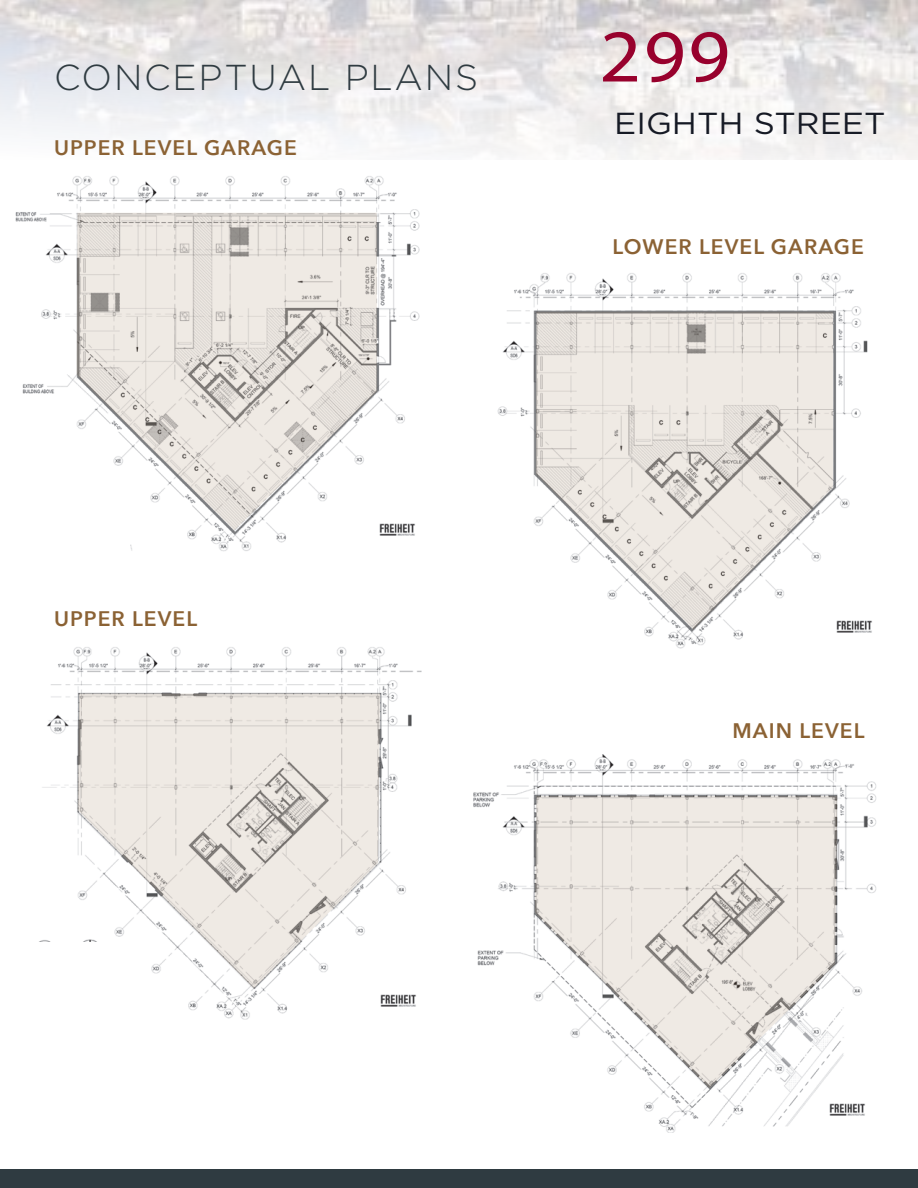
<style>
.page{position:relative;width:918px;height:1188px;background:#fff}
.page>*{position:absolute;margin:0;border:0;box-sizing:border-box;transform-origin:0 0}
.t1{font:75px "Myriad Pro";color:#98012d;scale:1.09 1}
.t2{font:300 36px "Gotham";letter-spacing:.05em;color:#2f3b41}
.t3{font:30.3px "Gotham";color:#161a25;scale:1.09 1}
.t4{font:600 21px "Avenir Next";letter-spacing:.05em;color:#8b6234}
</style>
<div class="page">
<img style="left:15px;top:176px;width:405px;height:376px">
<div style="left:0;top:464px;width:108px;height:68px;background:#fff"></div>
<img style="left:497px;top:273px;width:375px;height:376px">
<div style="left:449px;top:562px;width:123px;height:68px;background:#fff"></div>
<img style="left:473px;top:755px;width:404px;height:378px">
<div style="left:449px;top:1048px;width:123px;height:68px;background:#fff"></div>
<img style="left:39px;top:647px;width:383px;height:373px">
<div style="left:0;top:942px;width:122px;height:68px;background:#fff"></div>
<div style="left:0;top:1169px;width:918px;height:18px;background:#2f3b41"></div>
<svg style="left:76px;top:213px;width:301px;height:317px;fill:#efeae4"></svg>
<svg style="left:535px;top:312px;width:298px;height:317px;fill:#efeae4"></svg>
<svg style="left:78px;top:694px;width:302px;height:294px;fill:#efeae4"></svg>
<svg style="left:535px;top:796px;width:302px;height:292px;fill:#efeae4"></svg>
<p class="t2" style="left:54px;top:55px;width:426px">CONCEPTUAL PLANS</p>
<p class="t4" style="left:54px;top:129px;width:245px">UPPER LEVEL GARAGE</p>
<p class="t1" style="left:599px;top:10px;width:121px">299</p>
<p class="t3" style="left:614px;top:107px;width:250px">EIGHTH STREET</p>
<p class="t4" style="left:613px;top:228px;width:253px">LOWER LEVEL GARAGE</p>
<p class="t4" style="left:54px;top:601px;width:145px">UPPER LEVEL</p>
<p class="t4" style="left:733px;top:713px;width:133px">MAIN LEVEL</p>
</div>
